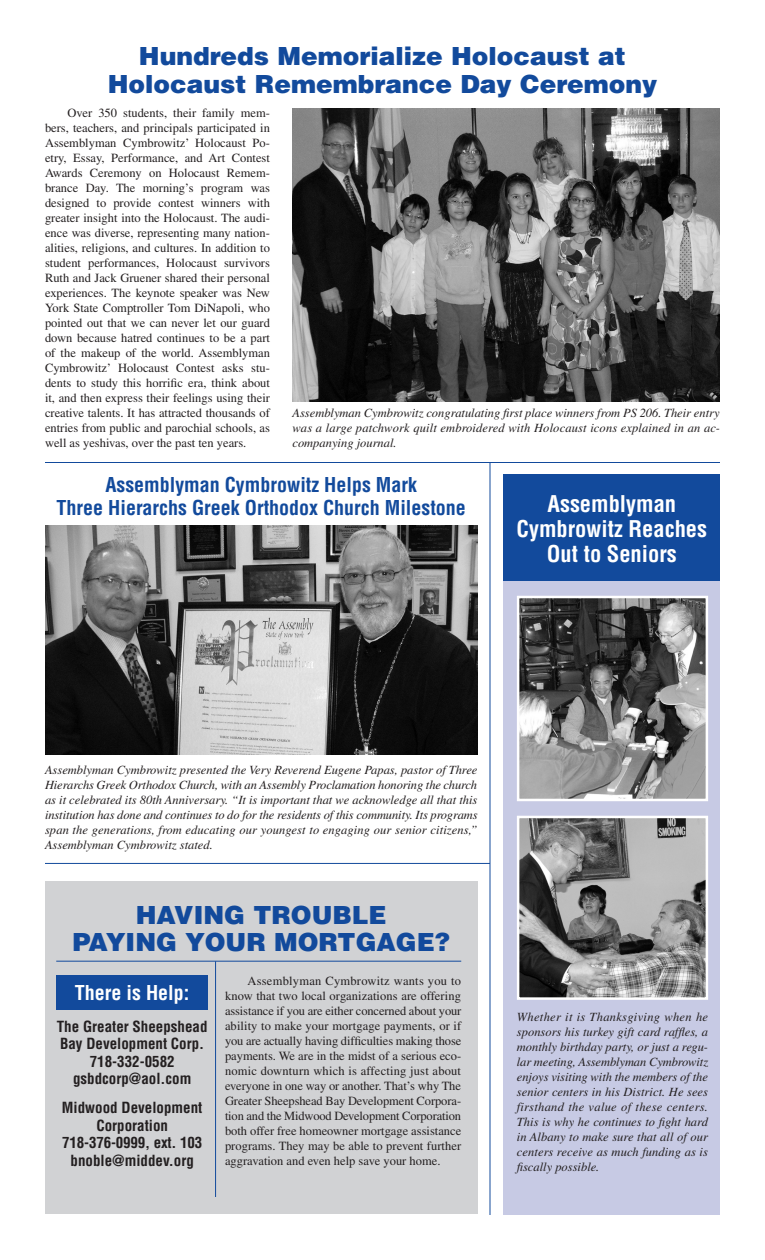
<style>
.page{position:relative;width:765px;height:1260px;background:#fff}
.page>*{position:absolute;margin:0;border:0;box-sizing:border-box;transform-origin:0 0}
.Headline_20pt{font:900 25px/27.5px "Helvetica";color:#124a9c;text-align:center}
.Body_text{font:900 25px/27.5px "Helvetica";color:#124a9c;text-align:center}
.Headline_20pt-2{font:700 condensed 22.5px/25px "Helvetica";color:#fff;text-align:center}
.Headline_20pt-3{font:700 condensed 20px/22.5px "Helvetica";color:#124a9c;text-align:center}
.Body_text-2{font:700 condensed 20px "Helvetica";color:#fff}
.Body_text-3{font:700 condensed 15px/17.5px "Helvetica";color:#231f20;text-align:center}
.Body_text-4{font:12.5px/15px "Times";color:#231f20;text-align:justify}
.Body_text-5{font:italic 12.5px/15px "Times";letter-spacing:.005em;color:#231f20;text-align:justify}
</style>
<div class="page">
<img style="left:292px;top:108px;width:428px;height:293px">
<div style="left:504px;top:475px;width:216px;height:740px;background:#c7cae4"></div>
<img style="left:520px;top:819px;width:185px;height:178px">
<div style="left:517px;top:816px;width:191px;height:184px;border:2px solid #fff"></div>
<div style="left:504px;top:475px;width:216px;height:106px;background:#124a9c"></div>
<img style="left:520px;top:599px;width:185px;height:199px">
<div style="left:517px;top:596px;width:191px;height:205px;border:2px solid #fff"></div>
<div style="left:45px;top:881px;width:433px;height:333px;background:#d1d2d4"></div>
<hr style="left:45px;top:462px;width:675px;height:1px;background:#124a9c">
<img style="left:45px;top:525px;width:432px;height:230px">
<hr style="left:490px;top:462px;width:1px;height:753px;background:#124a9c">
<hr style="left:45px;top:863px;width:445px;height:1px;background:#124a9c">
<hr style="left:215px;top:961px;width:1px;height:236px;background:#124a9c">
<div style="left:56px;top:975px;width:152px;height:34px;background:#124a9c"></div>
<hr style="left:56px;top:961px;width:405px;height:1px;background:#124a9c">
<p class="Headline_20pt" style="left:108px;top:42px;width:551px">Hundreds Memorialize Holocaust at<br>Holocaust Remembrance Day Ceremony</p>
<p class="Body_text-4" style="left:45px;top:105px;width:227px;text-indent:22px">Over 350 students, their family mem&shy;bers, teachers, and principals participated in Assemblyman Cymbrowitz’ Holocaust Po&shy;etry, Essay, Performance, and Art Contest Awards Ceremony on Holocaust Remem&shy;brance Day. The morning’s program was designed to provide contest winners with greater insight into the Holocaust. The audi&shy;ence was diverse, representing many nation&shy;alities, religions, and cultures. In addition to student performances, Holocaust survivors Ruth and Jack Gruener shared their personal experiences. The keynote speaker was New York State Comptroller Tom DiNapoli, who pointed out that we can never let our guard down because hatred continues to be a part of the makeup of the world. Assemblyman Cymbrowitz’ Holocaust Contest asks stu&shy;dents to study this horrific era, think about it, and then express their feelings using their creative talents. It has attracted thousands of entries from public and parochial schools, as well as yeshivas, over the past ten years.</p>
<p class="Body_text-5" style="left:292px;top:406px;width:429px">Assemblyman Cymbrowitz congratulating first place winners from PS 206. Their entry was a large patchwork quilt embroidered with Holocaust icons explained in an ac&shy;companying journal.</p>
<p class="Headline_20pt-3" style="left:57px;top:474px;width:411px">Assemblyman Cymbrowitz Helps Mark<br>Three Hierarchs Greek Orthodox Church Milestone</p>
<p class="Headline_20pt-2" style="left:517px;top:491px;width:192px">Assemblyman<br>Cymbrowitz Reaches<br>Out to Seniors</p>
<p class="Body_text-5" style="left:45px;top:762px;width:434px">Assemblyman Cymbrowitz presented the Very Reverend Eugene Papas, pastor of Three Hierarchs Greek Orthodox Church, with an Assembly Proclamation honoring the church as it celebrated its 80th Anniversary. “It is important that we acknowledge all that this institution has done and continues to do for the residents of this community. Its programs span the generations, from educating our youngest to engaging our senior citizens,” Assemblyman Cymbrowitz stated.</p>
<p class="Body_text" style="left:72px;top:901px;width:379px">HAVING TROUBLE<br>PAYING YOUR MORTGAGE?</p>
<p class="Body_text-2" style="left:75px;top:980px;width:116px">There is Help:</p>
<p class="Body_text-3" style="left:57px;top:1018px;width:152px">The Greater Sheepshead<br>Bay Development Corp.<br>718-332-0582</p>
<p class="Body_text-3" style="left:73px;top:1070px;width:120px">gsbdcorp@aol.com</p>
<p class="Body_text-3" style="left:62px;top:1099px;width:142px">Midwood Development<br>Corporation<br>718-376-0999, ext. 103 bnoble@middev.org</p>
<p class="Body_text-4" style="left:225px;top:973px;width:238px;text-indent:22px">Assemblyman Cymbrowitz wants you to know that two local organizations are offering assistance if you are either concerned about your ability to make your mortgage payments, or if you are actually having difficulties making those payments. We are in the midst of a serious eco&shy;nomic downturn which is affecting just about everyone in one way or another. That’s why The Greater Sheepshead Bay Development Corpora&shy;tion and the Midwood Development Corporation both offer free homeowner mortgage assistance programs. They may be able to prevent further aggravation and even help save your home.</p>
<p class="Body_text-5" style="left:517px;top:1009px;width:193px">Whether it is Thanksgiving when he sponsors his turkey gift card raffles, a monthly birthday party, or just a regu&shy;lar meeting, Assemblyman Cymbrowitz enjoys visiting with the members of the senior centers in his District. He sees firsthand the value of these centers.<br>This is why he continues to fight hard in Albany to make sure that all of our centers receive as much funding as is fiscally possible.</p>
</div>
